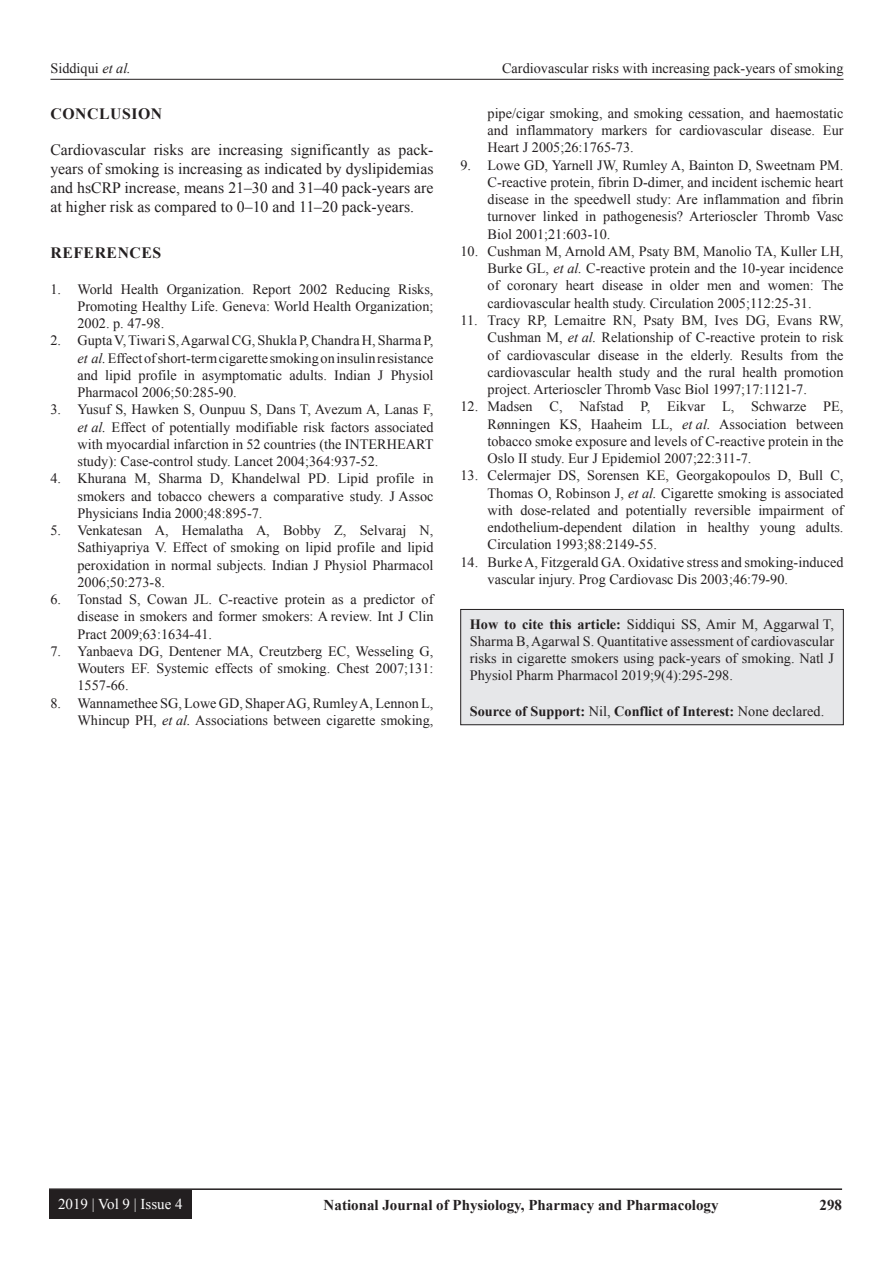
<style>
.page{position:relative;width:894px;height:1263px;background:#fff}
.page>*{position:absolute;margin:0;border:0;box-sizing:border-box;transform-origin:0 0}
.TX{font:15.75px/18.8px "Times New Roman";color:#231f20;text-align:justify}
.t1{font:700 15.75px "Times New Roman";letter-spacing:.035em;color:#231f20}
.t2{font:700 15px "Times New Roman";color:#231f20}
.t3{font:15px "Times New Roman";color:#fff}
.REF{font:14.25px/17.2px "Times New Roman";color:#231f20;text-align:justify}
.HTC{font:14.25px/17.2px "Times New Roman";color:#231f20;text-align:justify}
.HTC-2{font:700 14.25px "Times New Roman";color:#231f20}
.s1{font-style:italic}
.s2{font-weight:700}
.s3{font-weight:400}
</style>
<div class="page">
<hr style="left:50px;top:79px;width:793px;height:1px;background:#231f20">
<hr style="left:49px;top:1188px;width:792px;height:1px;background:#231f20">
<div style="left:49px;top:1189px;width:143px;height:29px;background:#231f20"></div>
<div style="left:460px;top:609px;width:383px;height:115px;background:#e6e7e9"></div>
<div style="left:460px;top:609px;width:383px;height:116px;border:1px solid #231f20"></div>
<p class="REF" style="left:50px;top:59px;width:82px">Siddiqui <span class="s1">et al.</span></p>
<p class="REF" style="left:502px;top:59px;width:343px">Cardiovascular risks with increasing pack-years of smoking</p>
<h1 class="t1" style="left:50px;top:102px;width:113px">CONCLUSION</h1>
<p class="TX" style="left:50px;top:140px;width:384px">Cardiovascular risks are increasing significantly as pack&shy;years of smoking is increasing as indicated by dyslipidemias and hsCRP increase, means 21–30 and 31–40 pack-years are at higher risk as compared to 0–10 and 11–20 pack-years.</p>
<h1 class="t1" style="left:50px;top:242px;width:112px">REFERENCES</h1>
<p class="REF" style="left:77px;top:280px;width:357px;text-indent:-27px">1. World Health Organization. Report 2002 Reducing Risks, Promoting Healthy Life. Geneva: World Health Organization; 2002. p. 47-98.</p>
<p class="REF" style="left:77px;top:331px;width:357px;text-indent:-27px">2. Gupta V, Tiwari S, Agarwal CG, Shukla P, Chandra H, Sharma P, <span class="s1">et al.</span> Effect of short-term cigarette smoking on insulin resistance and lipid profile in asymptomatic adults. Indian J Physiol Pharmacol 2006;50:285-90.</p>
<p class="REF" style="left:77px;top:400px;width:357px;text-indent:-27px">3. Yusuf S, Hawken S, Ounpuu S, Dans T, Avezum A, Lanas F, <span class="s1">et al.</span> Effect of potentially modifiable risk factors associated with myocardial infarction in 52 countries (the INTERHEART study): Case-control study. Lancet 2004;364:937-52.</p>
<p class="REF" style="left:77px;top:469px;width:357px;text-indent:-27px">4. Khurana M, Sharma D, Khandelwal PD. Lipid profile in smokers and tobacco chewers a comparative study. J Assoc Physicians India 2000;48:895-7.</p>
<p class="REF" style="left:77px;top:521px;width:357px;text-indent:-27px">5. Venkatesan A, Hemalatha A, Bobby Z, Selvaraj N, Sathiyapriya V. Effect of smoking on lipid profile and lipid peroxidation in normal subjects. Indian J Physiol Pharmacol 2006;50:273-8.</p>
<p class="REF" style="left:77px;top:590px;width:357px;text-indent:-27px">6. Tonstad S, Cowan JL. C-reactive protein as a predictor of disease in smokers and former smokers: A review. Int J Clin Pract 2009;63:1634-41.</p>
<p class="REF" style="left:77px;top:642px;width:357px;text-indent:-27px">7. Yanbaeva DG, Dentener MA, Creutzberg EC, Wesseling G, Wouters EF. Systemic effects of smoking. Chest 2007;131:<br>1557-66.</p>
<p class="REF" style="left:50px;top:694px;width:384px;text-align:right">8. Wannamethee SG, Lowe GD, Shaper AG, Rumley A, Lennon L,<br>Whincup PH, <span class="s1">et al.</span> Associations between cigarette smoking,</p>
<p class="REF" style="left:487px;top:104px;width:357px">pipe/cigar smoking, and smoking cessation, and haemostatic and inflammatory markers for cardiovascular disease. Eur Heart J 2005;26:1765-73.</p>
<p class="REF" style="left:487px;top:156px;width:357px;text-indent:-27px">9. Lowe GD, Yarnell JW, Rumley A, Bainton D, Sweetnam PM.<br>C-reactive protein, fibrin D-dimer, and incident ischemic heart disease in the speedwell study: Are inflammation and fibrin turnover linked in pathogenesis? Arterioscler Thromb Vasc Biol 2001;21:603-10.</p>
<p class="REF" style="left:487px;top:242px;width:357px;text-indent:-27px">10. Cushman M, Arnold AM, Psaty BM, Manolio TA, Kuller LH, Burke GL, <span class="s1">et al.</span> C-reactive protein and the 10-year incidence of coronary heart disease in older men and women: The cardiovascular health study. Circulation 2005;112:25-31.</p>
<p class="REF" style="left:487px;top:311px;width:357px;text-indent:-27px">11. Tracy RP, Lemaitre RN, Psaty BM, Ives DG, Evans RW, Cushman M, <span class="s1">et al.</span> Relationship of C-reactive protein to risk of cardiovascular disease in the elderly. Results from the cardiovascular health study and the rural health promotion project. Arterioscler Thromb Vasc Biol 1997;17:1121-7.</p>
<p class="REF" style="left:487px;top:397px;width:357px;text-indent:-27px">12. Madsen C, Nafstad P, Eikvar L, Schwarze PE, Rønningen KS, Haaheim LL, <span class="s1">et al.</span> Association between tobacco smoke exposure and levels of C-reactive protein in the Oslo II study. Eur J Epidemiol 2007;22:311-7.</p>
<p class="REF" style="left:487px;top:466px;width:357px;text-indent:-27px">13. Celermajer DS, Sorensen KE, Georgakopoulos D, Bull C, Thomas O, Robinson J, <span class="s1">et al.</span> Cigarette smoking is associated with dose-related and potentially reversible impairment of endothelium-dependent dilation in healthy young adults.<br>Circulation 1993;88:2149-55.</p>
<p class="REF" style="left:487px;top:553px;width:357px;text-indent:-27px">14. Burke A, Fitzgerald GA. Oxidative stress and smoking-induced vascular injury. Prog Cardiovasc Dis 2003;46:79-90.</p>
<p class="HTC" style="left:469px;top:614px;width:365px"><span class="s2">How to cite this article:</span> Siddiqui SS, Amir M, Aggarwal T, Sharma B, Agarwal S. Quantitative assessment of cardiovascular risks in cigarette smokers using pack-years of smoking. Natl J Physiol Pharm Pharmacol 2019;9(4):295-298.</p>
<p class="HTC-2" style="left:469px;top:700px;width:356px">Source of Support: <span class="s3">Nil,</span> Conflict of Interest: <span class="s3">None declared.</span></p>
<p class="t3" style="left:58px;top:1193px;width:126px">2019 | Vol 9 | Issue 4</p>
<p class="t2" style="left:323px;top:1194px;width:396px">National Journal of Physiology, Pharmacy and Pharmacology</p>
<p class="t2" style="left:819px;top:1194px;width:24px">298</p>
</div>
